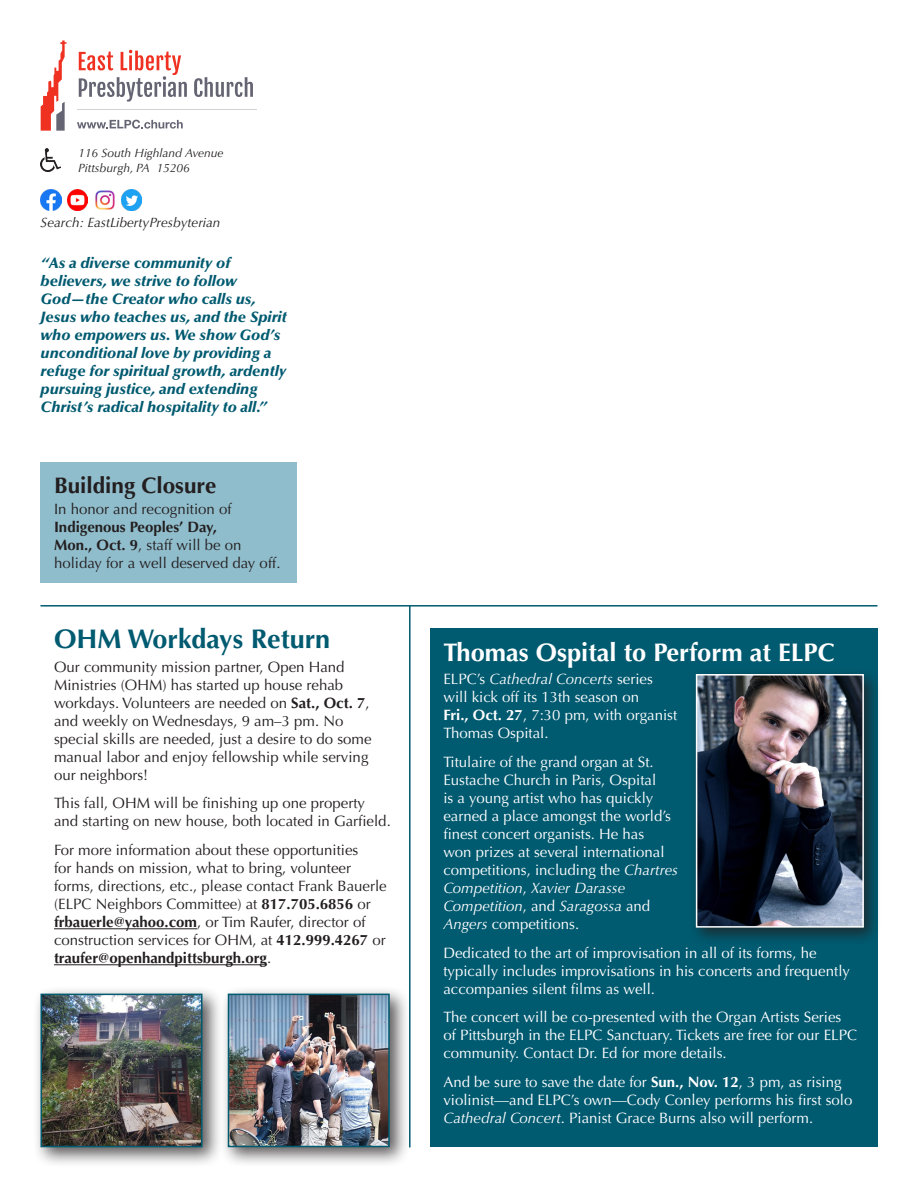
<style>
.page{position:relative;width:918px;height:1188px;background:#fff}
.page>*{position:absolute;margin:0;border:0;box-sizing:border-box;transform-origin:0 0}
.t1{font:700 27px "Optima LT Std";color:#005a70}
.t2{font:700 25.5px "Optima LT Std";color:#fff}
.t3{font:700 22.5px "Optima LT Std";color:#231f20}
.t4{font:15px/18px "Optima LT Std";color:#fff}
.t5{font:15px/18px "Optima LT Std";color:#231f20}
.t6{font:italic 900 15px/18px "Optima LT Std";color:#005a70}
.t7{font:italic 13.5px "Optima LT Std";color:#231f20}
.t8{font:italic 12px "Optima LT Std";color:#231f20}
.s1{font-weight:700}
.s2{font-style:italic}
</style>
<div class="page">
<img style="left:41px;top:148px;width:20px;height:24px">
<svg style="left:79px;top:50px;width:108px;height:52px"></svg>
<svg style="left:194px;top:77px;width:59px;height:20px"></svg>
<svg style="left:41px;top:40px;width:26px;height:91px"></svg>
<hr style="left:77px;top:109px;width:180px;height:1px;background:#d1d2d3">
<svg style="left:77px;top:120px;width:106px;height:9px"></svg>
<img style="left:68px;top:190px;width:20px;height:20px">
<img style="left:41px;top:190px;width:20px;height:20px">
<img style="left:122px;top:190px;width:20px;height:20px">
<img style="left:95px;top:190px;width:20px;height:20px">
<hr style="left:40px;top:605px;width:838px;height:2px;background:#005a70">
<hr style="left:409px;top:606px;width:2px;height:541px;background:#005a70">
<div style="left:40px;top:463px;width:257px;height:120px;background:#90bdcc"></div>
<hr style="left:54px;top:928px;width:143px;height:1px;background:#231f20">
<hr style="left:54px;top:964px;width:213px;height:1px;background:#231f20">
<div style="left:430px;top:628px;width:448px;height:519px;background:#005a70"></div>
<div style="left:690px;top:668px;width:191px;height:277px;background:#231f20;opacity:.75"></div>
<img style="left:699px;top:677px;width:162px;height:248px">
<div style="left:696px;top:674px;width:168px;height:254px;border:2px solid #fff"></div>
<div style="left:33px;top:986px;width:190px;height:182px;background:#231f20;opacity:.75"></div>
<img style="left:43px;top:997px;width:156px;height:147px">
<div style="left:40px;top:994px;width:162px;height:153px;border:2px solid #005a70"></div>
<div style="left:220px;top:986px;width:190px;height:182px;background:#231f20;opacity:.75"></div>
<img style="left:231px;top:997px;width:156px;height:147px">
<div style="left:228px;top:994px;width:162px;height:153px;border:2px solid #005a70"></div>
<p class="t8" style="left:78px;top:146px;width:147px">116 South Highland Avenue</p>
<p class="t8" style="left:78px;top:161px;width:113px">Pittsburgh, PA 15206</p>
<p class="t7" style="left:41px;top:214px;width:181px">Search: EastLibertyPresbyterian</p>
<p class="t6" style="left:41px;top:254px;width:248px">“As a diverse community of believers, we strive to follow<br>God—the Creator who calls us,<br>Jesus who teaches us, and the Spirit who empowers us. We show God’s unconditional love by providing a refuge for spiritual growth, ardently pursuing justice, and extending<br>Christ’s radical hospitality to all.”</p>
<p class="t3" style="left:54px;top:472px;width:164px">Building Closure</p>
<p class="t5" style="left:54px;top:500px;width:228px">In honor and recognition of<br><span class="s1">Indigenous Peoples’ Day,<br>Mon., Oct. 9</span>, staff will be on holiday for a well deserved day off.</p>
<p class="t1" style="left:54px;top:623px;width:278px">OHM Workdays Return</p>
<p class="t5" style="left:54px;top:658px;width:319px">Our community mission partner, Open Hand Ministries (OHM) has started up house rehab workdays. Volunteers are needed on <span class="s1">Sat., Oct. 7</span>, and weekly on Wednesdays, 9 am–3 pm. No special skills are needed, just a desire to do some manual labor and enjoy fellowship while serving our neighbors!</p>
<p class="t5" style="left:54px;top:795px;width:338px">This fall, OHM will be finishing up one property and starting on new house, both located in Garfield.</p>
<p class="t5" style="left:54px;top:841px;width:334px">For more information about these opportunities<br>for hands on mission, what to bring, volunteer forms, directions, etc., please contact Frank Bauerle (ELPC Neighbors Committee) at <span class="s1">817.705.6856</span> or <span class="s1">frbauerle@yahoo.com</span>, or Tim Raufer, director of construction services for OHM, at <span class="s1">412.999.4267</span> or <span class="s1">traufer@openhandpittsburgh.org</span>.</p>
<p class="t2" style="left:443px;top:637px;width:393px">Thomas Ospital to Perform at ELPC</p>
<p class="t4" style="left:443px;top:670px;width:235px">ELPC’s <span class="s2">Cathedral Concerts</span> series will kick off its 13th season on<br><span class="s1">Fri., Oct. 27</span>, 7:30 pm, with organist<br>Thomas Ospital.</p>
<p class="t4" style="left:443px;top:753px;width:236px">Titulaire of the grand organ at St.<br>Eustache Church in Paris, Ospital<br>is a young artist who has quickly earned a place amongst the world’s finest concert organists. He has<br>won prizes at several international competitions, including the <span class="s2">Chartres<br>Competition</span>, <span class="s2">Xavier Darasse<br>Competition</span>, and <span class="s2">Saragossa</span> and<br><span class="s2">Angers</span> competitions.</p>
<p class="t4" style="left:443px;top:944px;width:408px">Dedicated to the art of improvisation in all of its forms, he typically includes improvisations in his concerts and frequently accompanies silent films as well.</p>
<p class="t4" style="left:443px;top:1009px;width:415px">The concert will be co-presented with the Organ Artists Series of Pittsburgh in the ELPC Sanctuary. Tickets are free for our ELPC community. Contact Dr. Ed for more details.</p>
<p class="t4" style="left:443px;top:1073px;width:411px">And be sure to save the date for <span class="s1">Sun., Nov. 12</span>, 3 pm, as rising violinist—and ELPC’s own—Cody Conley performs his first solo<br><span class="s2">Cathedral Concert</span>. Pianist Grace Burns also will perform.</p>
</div>
